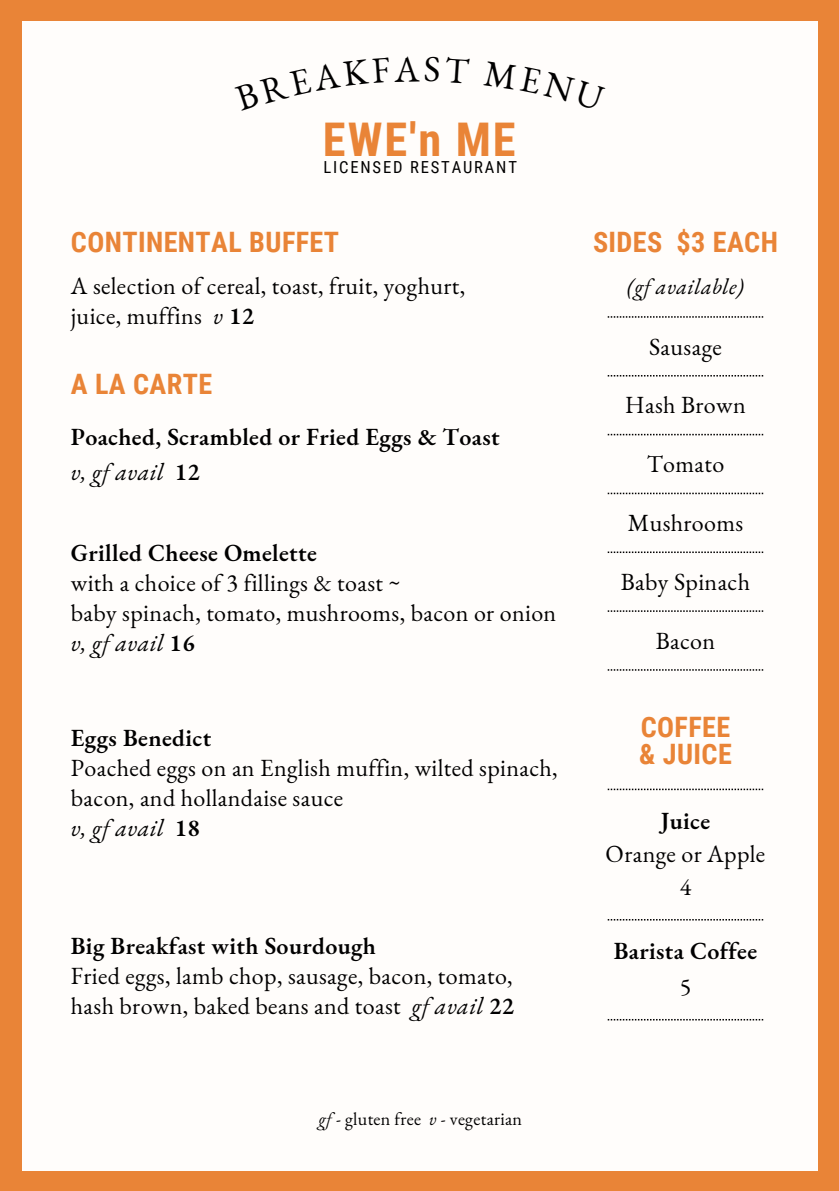
<style>
.page{position:relative;width:839px;height:1191px;background:#fff}
.page>*{position:absolute;margin:0;border:0;box-sizing:border-box;transform-origin:0 0}
.t1{font:700 46.4px "Roboto Condensed";color:#e98437}
.t2{font:700 28.2px/27px "Roboto Condensed";letter-spacing:.015em;color:#e98437}
.t3{font:24px/30px "EB Garamond";letter-spacing:.015em;color:#000}
.t4{font:600 24px/34.6px "EB Garamond";letter-spacing:.015em;color:#000}
.t5{font:italic 22px "EB Garamond";letter-spacing:.015em;color:#000}
.t6{font:18px "EB Garamond";letter-spacing:.015em;color:#000}
.t7{font:16.6px "Roboto Condensed";letter-spacing:.11em;color:#000}
.s1{font-style:italic}
.s2{font-weight:600}
.s3{font-weight:400;font-style:italic}
</style>
<div class="page">
<div style="left:0;top:0;width:838px;height:1191px;background:#e98437"></div>
<div style="left:22px;top:21px;width:795px;height:1150px;background:#fffdfb"></div>
<svg style="left:607px;top:610px;width:156px;height:2px"></svg>
<svg style="left:607px;top:669px;width:156px;height:2px"></svg>
<svg style="left:607px;top:316px;width:156px;height:2px"></svg>
<svg style="left:607px;top:434px;width:156px;height:1px"></svg>
<svg style="left:607px;top:375px;width:156px;height:2px"></svg>
<svg style="left:607px;top:493px;width:156px;height:1px"></svg>
<svg style="left:607px;top:552px;width:156px;height:1px"></svg>
<svg style="left:607px;top:789px;width:156px;height:1px"></svg>
<svg style="left:607px;top:919px;width:156px;height:2px"></svg>
<svg style="left:607px;top:1019px;width:156px;height:1px"></svg>
<h1 class="t1" style="left:323px;top:113px;width:194px">EWE'n ME</h1>
<p class="t7" style="left:323px;top:158px;width:195px">LICENSED RESTAURANT</p>
<p class="t2" style="left:71px;top:229px;width:270px">CONTINENTAL BUFFET</p>
<p class="t3" style="left:71px;top:271px;width:396px">A selection of cereal, toast, fruit, yoghurt, juice, muffins <span class="s1">v</span> <span class="s2">12</span></p>
<p class="t2" style="left:71px;top:371px;width:143px">A LA CARTE</p>
<p class="t4" style="left:71px;top:419px;width:430px">Poached, Scrambled or Fried Eggs &amp; Toast <span class="s3">v, gf avail</span> 12</p>
<p class="t4" style="left:71px;top:535px;width:247px">Grilled Cheese Omelette</p>
<p class="t3" style="left:71px;top:567px;width:487px">with a choice of 3 fillings &amp; toast ~<br>baby spinach, tomato, mushrooms, bacon or onion <span class="s1">v, gf avail</span> <span class="s2">16</span></p>
<p class="t4" style="left:71px;top:720px;width:142px">Eggs Benedict</p>
<p class="t3" style="left:71px;top:753px;width:488px">Poached eggs on an English muffin, wilted spinach, bacon, and hollandaise sauce<br><span class="s1">v, gf avail</span> <span class="s2">18</span></p>
<p class="t4" style="left:71px;top:928px;width:307px">Big Breakfast with Sourdough</p>
<p class="t3" style="left:71px;top:960px;width:445px">Fried eggs, lamb chop, sausage, bacon, tomato, hash brown, baked beans and toast <span class="s1">gf avail</span> <span class="s2">22</span></p>
<p class="t6" style="left:318px;top:1107px;width:205px"><span class="s1">gf</span> - gluten free <span class="s1">v</span> - vegetarian</p>
<p class="t2" style="left:593px;top:229px;width:186px">SIDES $3 EACH</p>
<p class="t5" style="left:627px;top:272px;width:118px">(gf available)</p>
<p class="t3" style="left:649px;top:331px;width:74px">Sausage</p>
<p class="t3" style="left:625px;top:390px;width:122px">Hash Brown</p>
<p class="t3" style="left:646px;top:449px;width:79px">Tomato</p>
<p class="t3" style="left:627px;top:508px;width:117px">Mushrooms</p>
<p class="t3" style="left:620px;top:566px;width:131px">Baby Spinach</p>
<p class="t3" style="left:655px;top:625px;width:61px">Bacon</p>
<p class="t2" style="left:639px;top:714px;width:94px">COFFEE &amp; JUICE</p>
<p class="t4" style="left:660px;top:803px;width:51px">Juice</p>
<p class="t3" style="left:605px;top:837px;width:161px;line-height:33px;text-align:center">Orange or Apple<br>4</p>
<p class="t4" style="left:613px;top:933px;width:145px">Barista Coffee</p>
<p class="t3" style="left:679px;top:972px;width:13px">5</p>
</div>
